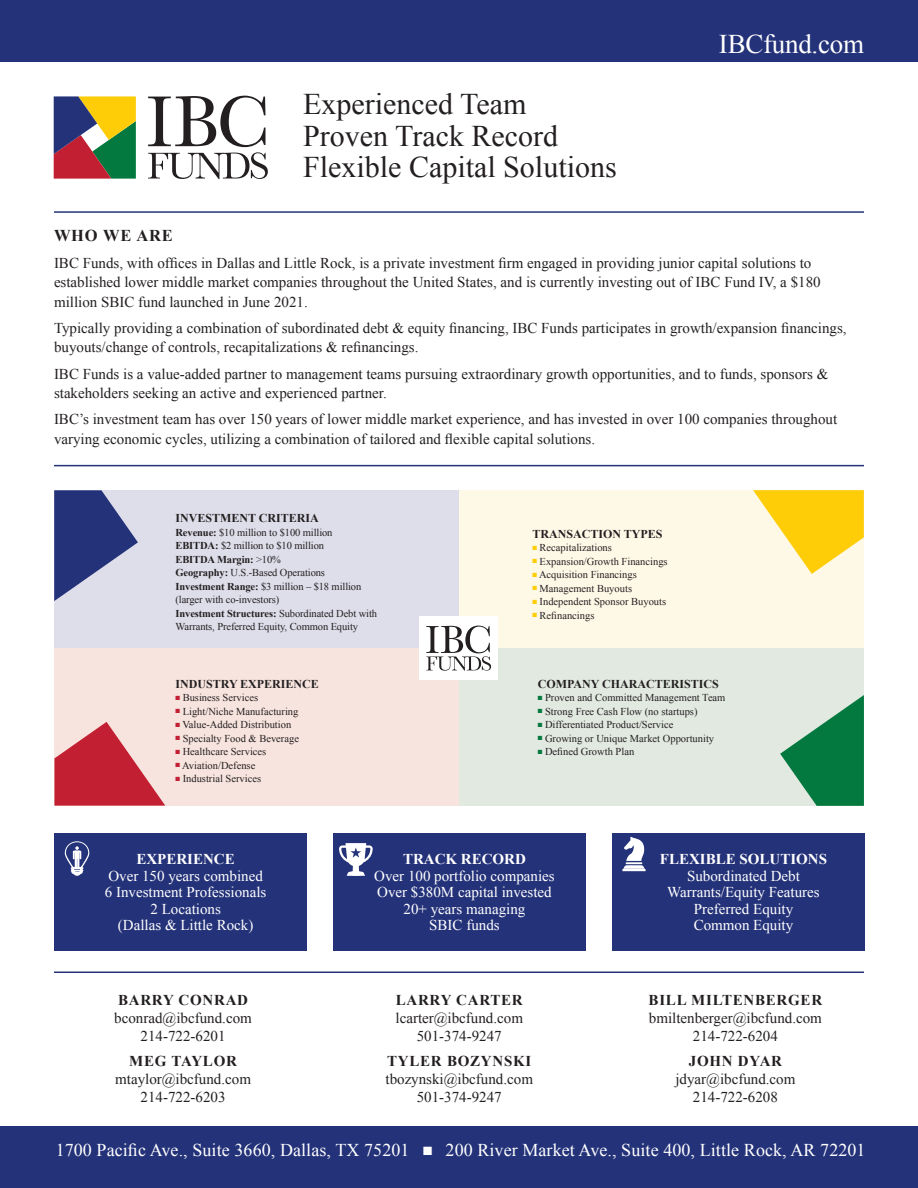
<style>
.page{position:relative;width:918px;height:1188px;background:#fff}
.page>*{position:absolute;margin:0;border:0;box-sizing:border-box;transform-origin:0 0}
.t1{font:30px/31.5px "Times New Roman";color:#231f20}
.t2{font:27px "Times New Roman";letter-spacing:-.01em;color:#fff}
.t3{font:18px "Times New Roman";letter-spacing:.005em;color:#fff}
.t4{font:700 16.5px "Times New Roman";letter-spacing:.05em;color:#231f20}
.t5{font:15px/18px "Times New Roman";color:#231f20;text-align:center}
.t6{font:15px/16.5px "Times New Roman";color:#fff;text-align:center}
.t7{font:700 15px "Times New Roman";letter-spacing:.05em;color:#231f20}
.t8{font:700 15px "Times New Roman";color:#fff}
.t9{font:700 12px "Times New Roman";color:#231f20}
.t10{font:10.5px/13.5px "Times New Roman";color:#231f20}
.s1{font-weight:700}
.s2{color:#fecd08}
.s3{color:#c31f32}
.s4{color:#04793f}
</style>
<div class="page">
<div style="left:54px;top:648px;width:405px;height:158px;background:#f7e4de"></div>
<div style="left:459px;top:648px;width:405px;height:158px;background:#e1e9e1"></div>
<svg style="left:54px;top:722px;width:111px;height:84px"></svg>
<svg style="left:780px;top:695px;width:84px;height:111px"></svg>
<div style="left:54px;top:490px;width:405px;height:158px;background:#dedeea"></div>
<div style="left:459px;top:490px;width:405px;height:158px;background:#fef9e7"></div>
<svg style="left:148px;top:96px;width:120px;height:83px"></svg>
<svg style="left:54px;top:96px;width:82px;height:83px;background:#84714a"></svg>
<hr style="left:54px;top:211px;width:810px;height:2px;background:#243279">
<hr style="left:54px;top:465px;width:810px;height:1px;background:#243279">
<hr style="left:54px;top:972px;width:810px;height:1px;background:#243279">
<div style="left:0;top:0;width:918px;height:62px;background:#243279"></div>
<div style="left:0;top:1126px;width:918px;height:62px;background:#243279"></div>
<svg style="left:54px;top:490px;width:84px;height:111px"></svg>
<svg style="left:753px;top:490px;width:111px;height:84px"></svg>
<div style="left:420px;top:616px;width:78px;height:64px;background:#fff"></div>
<svg style="left:426px;top:626px;width:65px;height:45px"></svg>
<div style="left:54px;top:834px;width:253px;height:117px;background:#243279"></div>
<div style="left:333px;top:834px;width:253px;height:117px;background:#243279"></div>
<div style="left:612px;top:834px;width:253px;height:117px;background:#243279"></div>
<svg style="left:622px;top:836px;width:24px;height:35px"></svg>
<svg style="left:339px;top:843px;width:34px;height:33px"></svg>
<svg style="left:65px;top:841px;width:24px;height:35px"></svg>
<h1 class="t1" style="left:303px;top:88px;width:315px">Experienced Team<br>Proven Track Record<br>Flexible Capital Solutions</h1>
<h2 class="t2" style="left:719px;top:26px;width:147px">IBCfund.com</h2>
<p class="t4" style="left:54px;top:225px;width:120px">WHO WE ARE</p>
<p class="t5" style="left:54px;top:253px;width:768px;line-height:19.5px;text-align:left">IBC Funds, with offices in Dallas and Little Rock, is a private investment firm engaged in providing junior capital solutions to established lower middle market companies throughout the United States, and is currently investing out of IBC Fund IV, a $180 million SBIC fund launched in June 2021.</p>
<p class="t5" style="left:54px;top:318px;width:794px;line-height:19.5px;text-align:left">Typically providing a combination of subordinated debt &amp; equity financing, IBC Funds participates in growth/expansion financings, buyouts/change of controls, recapitalizations &amp; refinancings.</p>
<p class="t5" style="left:54px;top:364px;width:776px;line-height:19.5px;text-align:left">IBC Funds is a value-added partner to management teams pursuing extraordinary growth opportunities, and to funds, sponsors &amp; stakeholders seeking an active and experienced partner.</p>
<p class="t5" style="left:54px;top:409px;width:785px;line-height:19.5px;text-align:left">IBC’s investment team has over 150 years of lower middle market experience, and has invested in over 100 companies throughout varying economic cycles, utilizing a combination of tailored and flexible capital solutions.</p>
<p class="t9" style="left:176px;top:510px;width:145px">INVESTMENT CRITERIA</p>
<p class="t10" style="left:176px;top:525px;width:203px"><span class="s1">Revenue:</span> $10 million to $100 million <span class="s1">EBITDA:</span> $2 million to $10 million<br><span class="s1">EBITDA Margin:</span> &gt;10%<br><span class="s1">Geography:</span> U.S.-Based Operations<br><span class="s1">Investment Range:</span> $3 million – $18 million (larger with co-investors)<br><span class="s1">Investment Structures:</span> Subordinated Debt with Warrants, Preferred Equity, Common Equity</p>
<p class="t9" style="left:532px;top:525px;width:132px">TRANSACTION TYPES</p>
<p class="t10" style="left:532px;top:541px;width:81px"><span class="s2">■</span> Recapitalizations</p>
<p class="t10" style="left:532px;top:554px;width:137px"><span class="s2">■</span> Expansion/Growth Financings</p>
<p class="t10" style="left:532px;top:568px;width:106px"><span class="s2">■</span> Acquisition Financings</p>
<p class="t10" style="left:532px;top:581px;width:101px"><span class="s2">■</span> Management Buyouts</p>
<p class="t10" style="left:532px;top:595px;width:135px"><span class="s2">■</span> Independent Sponsor Buyouts</p>
<p class="t10" style="left:532px;top:608px;width:64px"><span class="s2">■</span> Refinancings</p>
<p class="t9" style="left:176px;top:675px;width:145px">INDUSTRY EXPERIENCE</p>
<p class="t10" style="left:176px;top:691px;width:84px"><span class="s3">■</span> Business Services</p>
<p class="t10" style="left:176px;top:704px;width:124px"><span class="s3">■</span> Light/Niche Manufacturing</p>
<p class="t10" style="left:176px;top:718px;width:117px"><span class="s3">■</span> Value-Added Distribution</p>
<p class="t10" style="left:176px;top:731px;width:125px"><span class="s3">■</span> Specialty Food &amp; Beverage</p>
<p class="t10" style="left:176px;top:745px;width:92px"><span class="s3">■</span> Healthcare Services</p>
<p class="t10" style="left:176px;top:758px;width:81px"><span class="s3">■</span> Aviation/Defense</p>
<p class="t10" style="left:176px;top:772px;width:87px"><span class="s3">■</span> Industrial Services</p>
<p class="t8" style="left:136px;top:849px;width:100px">EXPERIENCE</p>
<p class="t6" style="left:105px;top:867px;width:163px">Over 150 years combined<br>6 Investment Professionals<br>2 Locations<br>(Dallas &amp; Little Rock)</p>
<p class="t7" style="left:118px;top:990px;width:132px">BARRY CONRAD</p>
<p class="t5" style="left:114px;top:1009px;width:139px">bconrad@ibcfund.com<br>214-722-6201</p>
<p class="t7" style="left:129px;top:1050px;width:109px">MEG TAYLOR</p>
<p class="t5" style="left:115px;top:1070px;width:137px">mtaylor@ibcfund.com<br>214-722-6203</p>
<p class="t9" style="left:538px;top:675px;width:182px">COMPANY CHARACTERISTICS</p>
<p class="t10" style="left:538px;top:691px;width:189px"><span class="s4">■</span> Proven and Committed Management Team</p>
<p class="t10" style="left:538px;top:704px;width:161px"><span class="s4">■</span> Strong Free Cash Flow (no startups)</p>
<p class="t10" style="left:538px;top:718px;width:137px"><span class="s4">■</span> Differentiated Product/Service</p>
<p class="t10" style="left:538px;top:731px;width:178px"><span class="s4">■</span> Growing or Unique Market Opportunity</p>
<p class="t10" style="left:538px;top:745px;width:98px"><span class="s4">■</span> Defined Growth Plan</p>
<p class="t8" style="left:403px;top:849px;width:124px">TRACK RECORD</p>
<p class="t6" style="left:374px;top:867px;width:182px">Over 100 portfolio companies<br>Over $380M capital invested<br>20+ years managing<br>SBIC funds</p>
<p class="t7" style="left:396px;top:990px;width:129px">LARRY CARTER</p>
<p class="t5" style="left:396px;top:1009px;width:129px">lcarter@ibcfund.com<br>501-374-9247</p>
<p class="t7" style="left:387px;top:1050px;width:146px">TYLER BOZYNSKI</p>
<p class="t5" style="left:385px;top:1070px;width:149px">tbozynski@ibcfund.com<br>501-374-9247</p>
<p class="t8" style="left:660px;top:849px;width:169px">FLEXIBLE SOLUTIONS</p>
<p class="t6" style="left:667px;top:867px;width:154px">Subordinated Debt<br>Warrants/Equity Features<br>Preferred Equity<br>Common Equity</p>
<p class="t7" style="left:649px;top:990px;width:175px">BILL MILTENBERGER</p>
<p class="t5" style="left:649px;top:1009px;width:175px">bmiltenberger@ibcfund.com<br>214-722-6204</p>
<p class="t7" style="left:689px;top:1050px;width:95px">JOHN DYAR</p>
<p class="t5" style="left:675px;top:1070px;width:122px">jdyar@ibcfund.com<br>214-722-6208</p>
<p class="t3" style="left:56px;top:1138px;width:811px">1700 Pacific Ave., Suite 3660, Dallas, TX 75201 ■ 200 River Market Ave., Suite 400, Little Rock, AR 72201</p>
</div>
